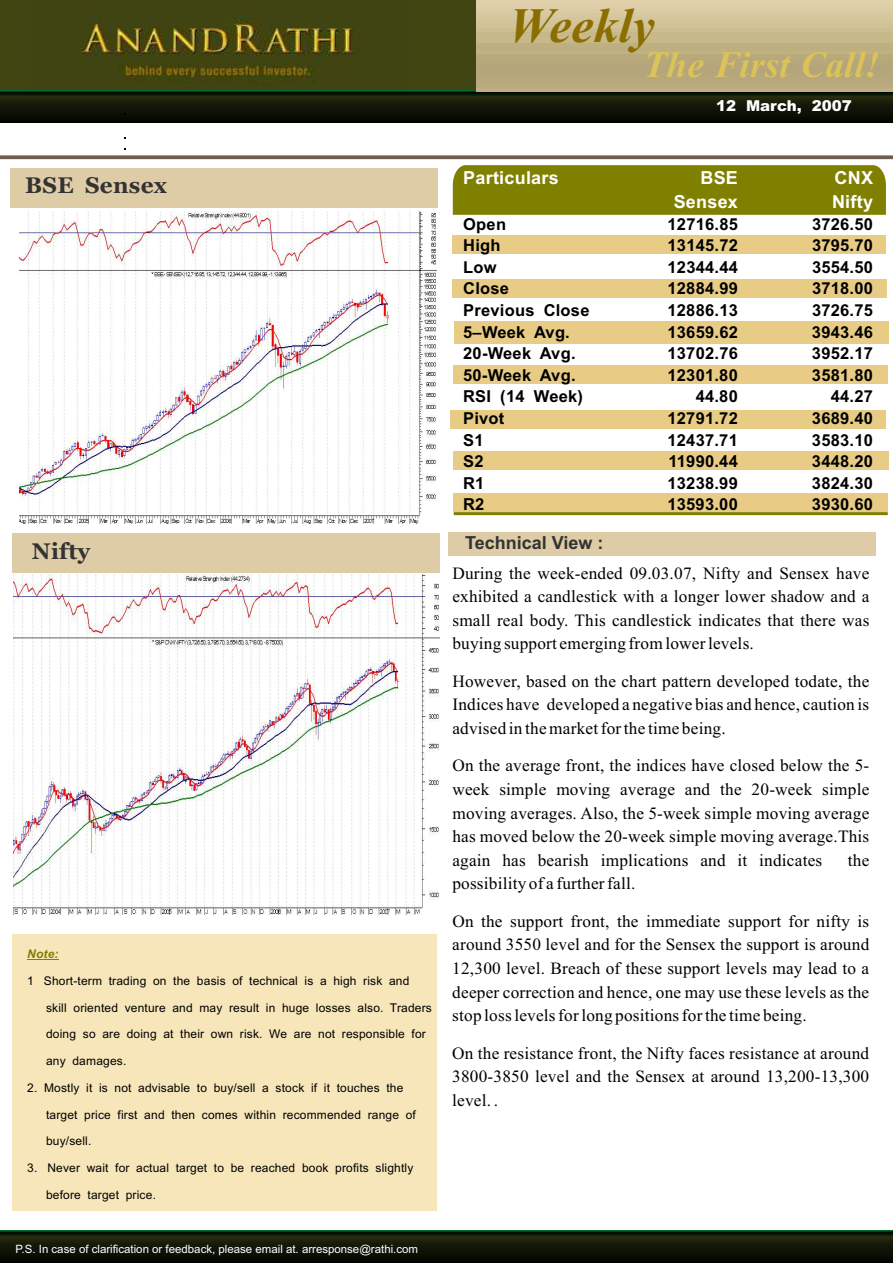
<style>
.page{position:relative;width:893px;height:1263px;background:#fff}
.page>*{position:absolute;margin:0;border:0;box-sizing:border-box;transform-origin:0 0}
.t1{font:italic 700 49.5px "Times New Roman";letter-spacing:.005em;color:#8a6e00}
.t2{font:italic 700 37.2px "Times New Roman";letter-spacing:.005em;color:#dbc259}
.t3{font:700 22.5px "Georgia";letter-spacing:.015em;color:#333}
.t4{font:700 18px "Arial";letter-spacing:.015em;color:#fff}
.t5{font:700 18px "Arial";color:#333}
.t6{font:17.25px/23.5px "Times New Roman";letter-spacing:.01em;color:#000;text-align:justify}
.t7{font:700 16.5px "Arial";letter-spacing:.015em;color:#000}
.t8{font:900 15px "Arial";color:#fff}
.t9{font:12px "Arial";letter-spacing:.015em;color:#000}
.t10{font:italic 700 12px "Arial";color:#808000}
.t11{font:11.4px "Arial";color:#fff}
</style>
<div class="page">
<div style="left:0;top:0;width:893px;height:98px;background:#404512"></div>
<img style="left:28px;top:19px;width:380px;height:72px">
<div style="left:10px;top:168px;width:428px;height:39px;background:#decca6"></div>
<div style="left:12px;top:533px;width:428px;height:40px;background:#decca6"></div>
<div style="left:448px;top:532px;width:428px;height:24px;background:#decca6"></div>
<div style="left:12px;top:934px;width:424px;height:277px;background:#f7e6ba"></div>
<div style="left:453px;top:235px;width:433px;height:19px;background:#e8cc85"></div>
<div style="left:453px;top:279px;width:434px;height:19px;background:#e8cc85"></div>
<div style="left:455px;top:321px;width:434px;height:23px;background:#e8cc85"></div>
<div style="left:453px;top:365px;width:435px;height:19px;background:#e8cc85"></div>
<div style="left:450px;top:410px;width:436px;height:19px;background:#e8cc85"></div>
<div style="left:453px;top:451px;width:435px;height:19px;background:#e8cc85"></div>
<div style="left:453px;top:493px;width:434px;height:19px;background:#e8cc85"></div>
<div style="left:453px;top:165px;width:433px;height:50px;background:#808000"></div>
<hr style="left:454px;top:512px;width:434px;height:3px;background:#808000">
<hr style="left:27px;top:959px;width:32px;height:1px;background:#808000">
<svg style="left:0;top:91px;width:892px;height:32px;background:#0f1606"></svg>
<img style="left:477px;top:0;width:416px;height:92px">
<svg style="left:0;top:155px;width:893px;height:4px;background:#7c6d62"></svg>
<svg style="left:0;top:1231px;width:893px;height:32px;background:#0f1606"></svg>
<img style="left:20px;top:212px;width:416px;height:312px">
<img style="left:14px;top:575px;width:425px;height:339px">
<h1 class="t1" style="left:509px;top:9px;width:147px">Weekly</h1>
<h2 class="t2" style="left:644px;top:52px;width:238px">The First Call!</h2>
<p class="t8" style="left:716px;top:100px;width:137px">12 March, 2007</p>
<h3 class="t3" style="left:25px;top:176px;width:143px">BSE Sensex</h3>
<h3 class="t3" style="left:32px;top:542px;width:60px">Nifty</h3>
<p class="t10" style="left:27px;top:949px;width:33px">Note:</p>
<p class="t9" style="left:27px;top:976px;width:384px">1 Short-term trading on the basis of technical is a high risk and</p>
<p class="t9" style="left:46px;top:1003px;width:387px">skill oriented venture and may result in huge losses also. Traders</p>
<p class="t9" style="left:46px;top:1029px;width:381px">doing so are doing at their own risk. We are not responsible for</p>
<p class="t9" style="left:46px;top:1056px;width:82px">any damages.</p>
<p class="t9" style="left:27px;top:1083px;width:378px">2. Mostly it is not advisable to buy/sell a stock if it touches the</p>
<p class="t9" style="left:46px;top:1110px;width:371px">target price first and then comes within recommended range of</p>
<p class="t9" style="left:46px;top:1136px;width:47px">buy/sell.</p>
<p class="t9" style="left:27px;top:1163px;width:388px">3. Never wait for actual target to be reached book profits slightly</p>
<p class="t9" style="left:46px;top:1190px;width:111px">before target price.</p>
<p class="t11" style="left:15px;top:1245px;width:404px">P.S. In case of clarification or feedback, please email at. arresponse@rathi.com</p>
<p class="t4" style="left:463px;top:171px;width:97px">Particulars</p>
<p class="t4" style="left:700px;top:171px;width:39px">BSE</p>
<p class="t4" style="left:834px;top:171px;width:40px">CNX</p>
<p class="t4" style="left:674px;top:195px;width:66px">Sensex</p>
<p class="t4" style="left:832px;top:195px;width:42px">Nifty</p>
<p class="t7" style="left:463px;top:218px;width:44px">Open</p>
<p class="t7" style="left:667px;top:218px;width:72px">12716.85</p>
<p class="t7" style="left:812px;top:218px;width:63px">3726.50</p>
<p class="t7" style="left:463px;top:239px;width:39px">High</p>
<p class="t7" style="left:667px;top:239px;width:72px">13145.72</p>
<p class="t7" style="left:812px;top:239px;width:63px">3795.70</p>
<p class="t7" style="left:463px;top:261px;width:35px">Low</p>
<p class="t7" style="left:667px;top:261px;width:72px">12344.44</p>
<p class="t7" style="left:812px;top:261px;width:63px">3554.50</p>
<p class="t7" style="left:463px;top:282px;width:47px">Close</p>
<p class="t7" style="left:667px;top:282px;width:72px">12884.99</p>
<p class="t7" style="left:812px;top:282px;width:63px">3718.00</p>
<p class="t7" style="left:463px;top:304px;width:128px">Previous Close</p>
<p class="t7" style="left:667px;top:304px;width:72px">12886.13</p>
<p class="t7" style="left:812px;top:304px;width:63px">3726.75</p>
<p class="t7" style="left:463px;top:326px;width:108px">5–Week Avg.</p>
<p class="t7" style="left:667px;top:326px;width:72px">13659.62</p>
<p class="t7" style="left:812px;top:326px;width:63px">3943.46</p>
<p class="t7" style="left:463px;top:347px;width:114px">20-Week Avg.</p>
<p class="t7" style="left:667px;top:347px;width:72px">13702.76</p>
<p class="t7" style="left:812px;top:347px;width:63px">3952.17</p>
<p class="t7" style="left:463px;top:369px;width:114px">50-Week Avg.</p>
<p class="t7" style="left:667px;top:369px;width:72px">12301.80</p>
<p class="t7" style="left:812px;top:369px;width:63px">3581.80</p>
<p class="t7" style="left:463px;top:390px;width:121px">RSI (14 Week)</p>
<p class="t7" style="left:696px;top:390px;width:44px">44.80</p>
<p class="t7" style="left:831px;top:390px;width:44px">44.27</p>
<p class="t7" style="left:463px;top:412px;width:43px">Pivot</p>
<p class="t7" style="left:667px;top:412px;width:72px">12791.72</p>
<p class="t7" style="left:812px;top:412px;width:63px">3689.40</p>
<p class="t7" style="left:463px;top:433px;width:22px">S1</p>
<p class="t7" style="left:667px;top:433px;width:72px">12437.71</p>
<p class="t7" style="left:812px;top:433px;width:63px">3583.10</p>
<p class="t7" style="left:463px;top:455px;width:22px">S2</p>
<p class="t7" style="left:668px;top:455px;width:71px">11990.44</p>
<p class="t7" style="left:812px;top:455px;width:63px">3448.20</p>
<p class="t7" style="left:463px;top:477px;width:23px">R1</p>
<p class="t7" style="left:667px;top:477px;width:72px">13238.99</p>
<p class="t7" style="left:812px;top:477px;width:63px">3824.30</p>
<p class="t7" style="left:463px;top:498px;width:23px">R2</p>
<p class="t7" style="left:667px;top:498px;width:72px">13593.00</p>
<p class="t7" style="left:812px;top:498px;width:63px">3930.60</p>
<p class="t5" style="left:465px;top:536px;width:140px">Technical View :</p>
<p class="t6" style="left:452px;top:563px;width:418px">During the week-ended 09.03.07, Nifty and Sensex have exhibited a candlestick with a longer lower shadow and a small real body. This candlestick indicates that there was buying support emerging from lower levels.</p>
<p class="t6" style="left:452px;top:671px;width:418px">However, based on the chart pattern developed todate, the Indices have developed a negative bias and hence, caution is advised in the market for the time being.</p>
<p class="t6" style="left:452px;top:755px;width:418px">On the average front, the indices have closed below the 5- week simple moving average and the 20-week simple moving averages. Also, the 5-week simple moving average has moved below the 20-week simple moving average.This again has bearish implications and it indicates</p>
<p class="t6" style="left:848px;top:850px;width:23px">the</p>
<p class="t6" style="left:452px;top:866px;width:418px;line-height:37.5px">possibility of a further fall.<br>On the support front, the immediate support for nifty is</p>
<p class="t6" style="left:452px;top:934px;width:418px">around 3550 level and for the Sensex the support is around 12,300 level. Breach of these support levels may lead to a deeper correction and hence, one may use these levels as the stop loss levels for long positions for the time being.</p>
<p class="t6" style="left:452px;top:1043px;width:418px">On the resistance front, the Nifty faces resistance at around 3800-3850 level and the Sensex at around 13,200-13,300 level. .</p>
</div>
